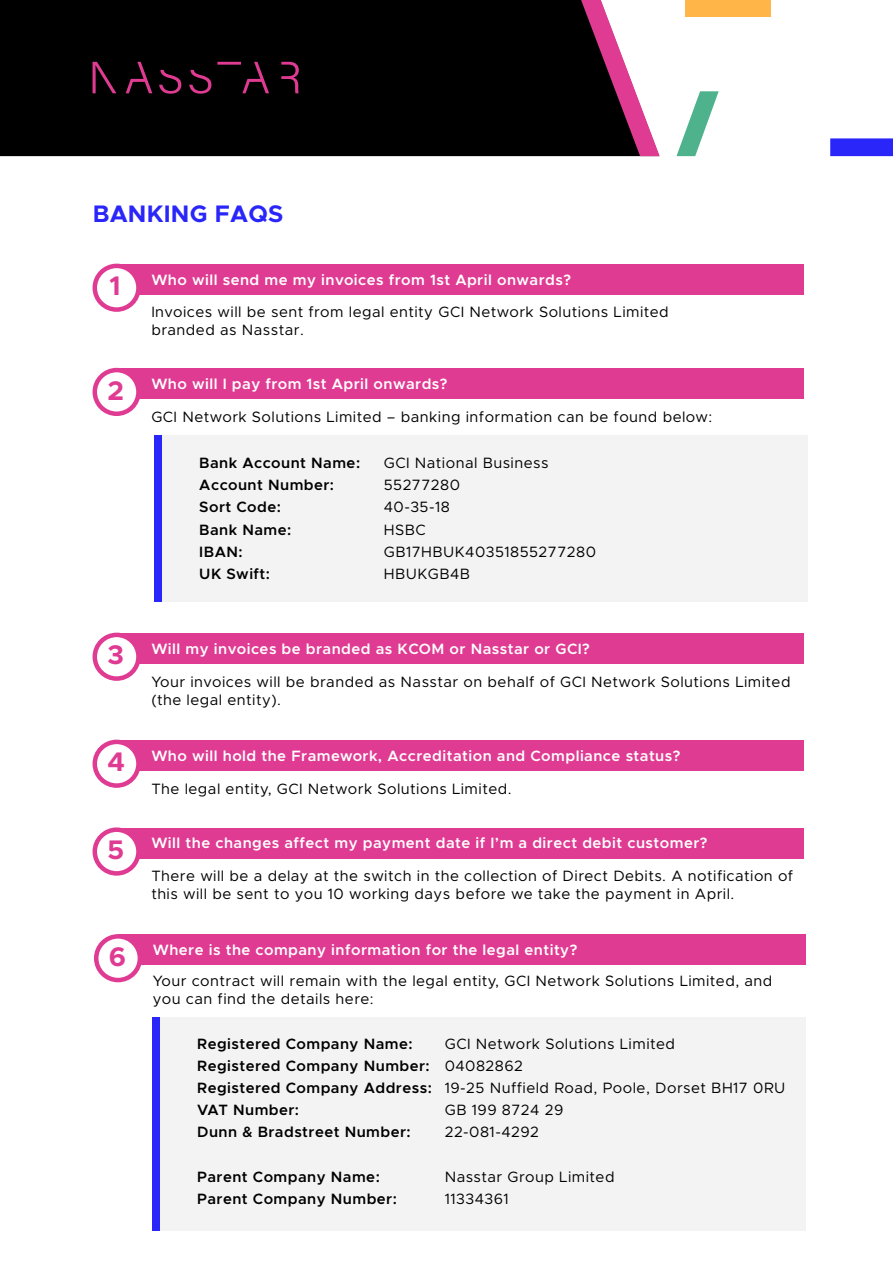
<style>
.page{position:relative;width:893px;height:1263px;background:#fff}
.page>*{position:absolute;margin:0;border:0;box-sizing:border-box;transform-origin:0 0}
.t1{font:700 27px "Metropolis";color:#e03b92}
.t2{font:700 24px "Metropolis";letter-spacing:.01em;color:#2a26f9}
.t3{font:15px/18px "Metropolis";letter-spacing:.03em;color:#000}
.t4{font:600 15px "Metropolis";letter-spacing:.03em;color:#fff}
.t5{font:600 15px "Metropolis";letter-spacing:.03em;color:#000}
.s1{font-weight:600}
</style>
<div class="page">
<div style="left:0;top:0;width:581px;height:156px;background:#000"></div>
<svg style="left:676px;top:91px;width:43px;height:65px"></svg>
<div style="left:685px;top:0;width:85px;height:17px;background:#ffb548"></div>
<svg style="left:830px;top:138px;width:63px;height:18px"></svg>
<svg style="left:581px;top:0;width:79px;height:156px"></svg>
<svg style="left:159px;top:70px;width:22px;height:24px"></svg>
<svg style="left:189px;top:70px;width:22px;height:24px"></svg>
<svg style="left:281px;top:62px;width:18px;height:31px"></svg>
<svg style="left:93px;top:62px;width:23px;height:31px"></svg>
<svg style="left:217px;top:62px;width:52px;height:31px"></svg>
<svg style="left:126px;top:62px;width:26px;height:31px"></svg>
<div style="left:117px;top:264px;width:687px;height:31px;background:#e03b92"></div>
<div style="left:95px;top:266px;width:43px;height:44px;background:#fff;border-radius:50%"></div>
<div style="left:93px;top:264px;width:48px;height:48px;border:4px solid #e03b92;border-radius:50%"></div>
<div style="left:117px;top:368px;width:687px;height:31px;background:#e03b92"></div>
<div style="left:95px;top:370px;width:43px;height:44px;background:#fff;border-radius:50%"></div>
<div style="left:93px;top:368px;width:48px;height:48px;border:4px solid #e03b92;border-radius:50%"></div>
<div style="left:117px;top:633px;width:687px;height:31px;background:#e03b92"></div>
<div style="left:95px;top:635px;width:43px;height:43px;background:#fff;border-radius:50%"></div>
<div style="left:93px;top:633px;width:48px;height:48px;border:4px solid #e03b92;border-radius:50%"></div>
<div style="left:154px;top:435px;width:653px;height:167px;background:#f4f3f3"></div>
<div style="left:154px;top:435px;width:7px;height:167px;background:#2a26f9"></div>
<div style="left:117px;top:740px;width:687px;height:31px;background:#e03b92"></div>
<div style="left:95px;top:742px;width:43px;height:43px;background:#fff;border-radius:50%"></div>
<div style="left:93px;top:740px;width:48px;height:48px;border:4px solid #e03b92;border-radius:50%"></div>
<div style="left:117px;top:828px;width:687px;height:31px;background:#e03b92"></div>
<div style="left:95px;top:830px;width:43px;height:43px;background:#fff;border-radius:50%"></div>
<div style="left:93px;top:827px;width:48px;height:49px;border:4px solid #e03b92;border-radius:50%"></div>
<div style="left:152px;top:1018px;width:653px;height:213px;background:#f4f3f3"></div>
<div style="left:152px;top:1018px;width:7px;height:213px;background:#2a26f9"></div>
<div style="left:118px;top:934px;width:687px;height:31px;background:#e03b92"></div>
<div style="left:96px;top:936px;width:44px;height:44px;background:#fff;border-radius:50%"></div>
<div style="left:94px;top:934px;width:48px;height:48px;border:4px solid #e03b92;border-radius:50%"></div>
<h2 class="t2" style="left:93px;top:199px;width:192px">BANKING FAQS</h2>
<h1 class="t1" style="left:109px;top:269px;width:13px">1</h1>
<p class="t4" style="left:151px;top:270px;width:421px">Who will send me my invoices from 1st April onwards?</p>
<p class="t3" style="left:151px;top:303px;width:519px">Invoices will be sent from legal entity GCI Network Solutions Limited branded as Nasstar.</p>
<h1 class="t1" style="left:107px;top:373px;width:18px">2</h1>
<p class="t4" style="left:151px;top:374px;width:298px">Who will I pay from 1st April onwards?</p>
<p class="t3" style="left:151px;top:407px;width:562px">GCI Network Solutions Limited – banking information can be found below:</p>
<p class="t5" style="left:199px;top:453px;width:162px">Bank Account Name:</p>
<p class="t3" style="left:384px;top:454px;width:166px">GCI National Business</p>
<p class="t5" style="left:199px;top:475px;width:136px">Account Number:</p>
<p class="t3" style="left:384px;top:476px;width:78px">55277280</p>
<p class="t5" style="left:199px;top:498px;width:83px">Sort Code:</p>
<p class="t3" style="left:384px;top:498px;width:68px">40-35-18</p>
<p class="t5" style="left:199px;top:520px;width:94px">Bank Name:</p>
<p class="t3" style="left:384px;top:520px;width:43px">HSBC</p>
<p class="t5" style="left:199px;top:542px;width:45px">IBAN:</p>
<p class="t3" style="left:384px;top:543px;width:214px">GB17HBUK40351855277280</p>
<p class="t5" style="left:199px;top:564px;width:72px">UK Swift:</p>
<p class="t3" style="left:384px;top:565px;width:88px">HBUKGB4B</p>
<h1 class="t1" style="left:107px;top:638px;width:18px">3</h1>
<p class="t4" style="left:151px;top:639px;width:440px">Will my invoices be branded as KCOM or Nasstar or GCI?</p>
<p class="t3" style="left:151px;top:673px;width:641px">Your invoices will be branded as Nasstar on behalf of GCI Network Solutions Limited (the legal entity).</p>
<h1 class="t1" style="left:107px;top:745px;width:19px">4</h1>
<p class="t4" style="left:151px;top:746px;width:531px">Who will hold the Framework, Accreditation and Compliance status?</p>
<p class="t3" style="left:151px;top:780px;width:362px">The legal entity, GCI Network Solutions Limited.</p>
<h1 class="t1" style="left:107px;top:833px;width:18px">5</h1>
<p class="t4" style="left:151px;top:834px;width:558px">Will the changes affect my payment date if I’m a direct debit customer?</p>
<p class="t3" style="left:151px;top:867px;width:643px">There will be a delay at the switch in the collection of Direct Debits. A notification of this will be sent to you 10 working days before we take the payment in April.</p>
<h1 class="t1" style="left:109px;top:939px;width:19px">6</h1>
<p class="t4" style="left:153px;top:940px;width:426px">Where is the company information for the legal entity?</p>
<p class="t3" style="left:153px;top:971px;width:621px">Your contract will remain with the legal entity, GCI Network Solutions Limited, and you can find the details here:</p>
<p class="t5" style="left:197px;top:1034px;width:217px">Registered Company Name:</p>
<p class="t3" style="left:197px;top:1032px;width:590px;line-height:22.2px;text-indent:248px">GCI Network Solutions Limited<br><span class="s1">Registered Company Number:</span> 04082862<br><span class="s1">Registered Company Address:</span> 19-25 Nuffield Road, Poole, Dorset BH17 0RU <span class="s1">VAT Number:</span></p>
<p class="t3" style="left:445px;top:1101px;width:120px">GB 199 8724 29</p>
<p class="t5" style="left:197px;top:1123px;width:215px">Dunn &amp; Bradstreet Number:</p>
<p class="t3" style="left:445px;top:1123px;width:96px">22-081-4292</p>
<p class="t5" style="left:197px;top:1167px;width:184px">Parent Company Name:</p>
<p class="t3" style="left:445px;top:1168px;width:171px">Nasstar Group Limited</p>
<p class="t5" style="left:197px;top:1189px;width:201px">Parent Company Number:</p>
<p class="t3" style="left:445px;top:1190px;width:66px">11334361</p>
</div>
